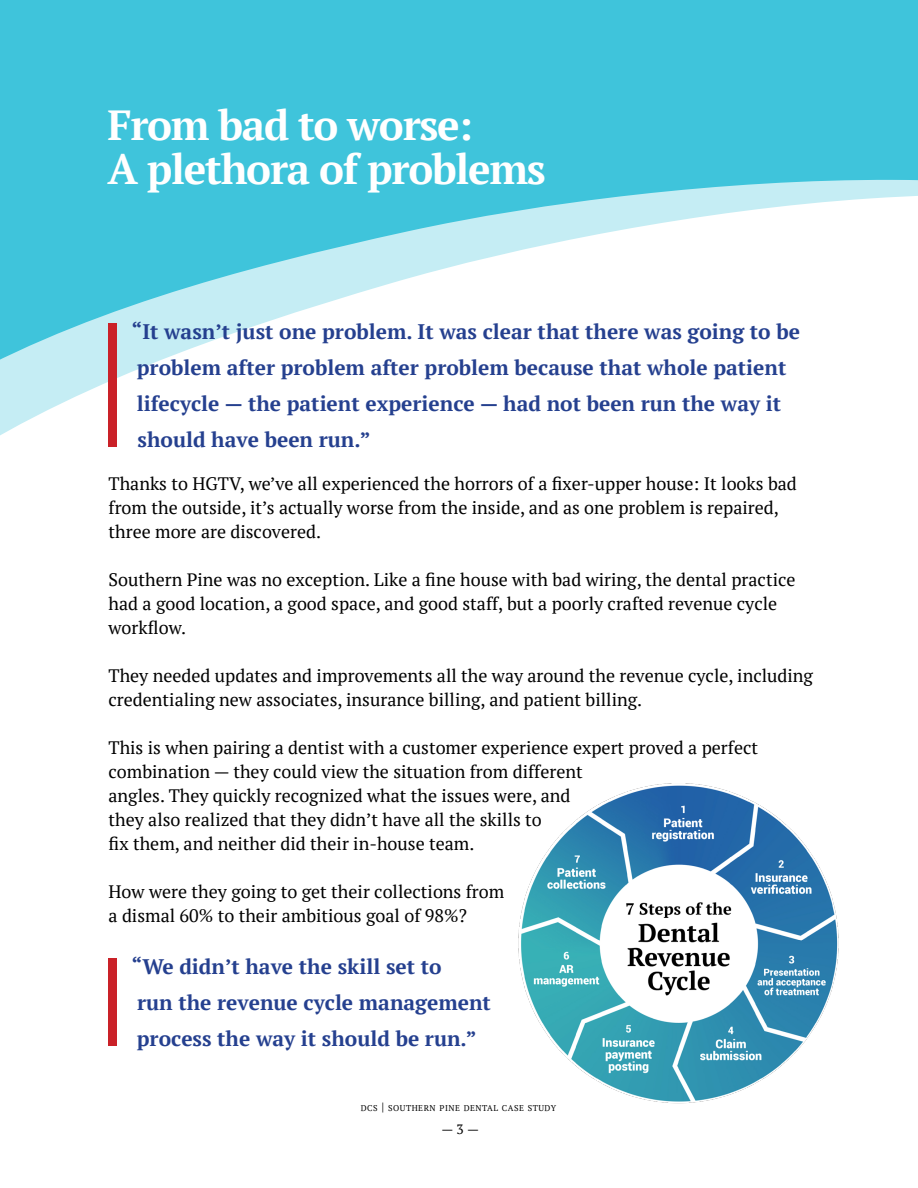
<style>
.page{position:relative;width:918px;height:1188px;background:#fff}
.page>*{position:absolute;margin:0;border:0;box-sizing:border-box;transform-origin:0 0}
.White_heading{font:700 42px/43.5px "PT Serif";letter-spacing:-.03em;color:#fff}
.t1{font:700 21px/36px "PT Serif";color:#25408f}
.t2{font:18px/24px "PT Serif";color:#000}
.t3{font:13.5px "PT Serif";color:#000}
.t4{font:8.4px "PT Serif";letter-spacing:.055em;color:#000}
.s1{font-size:12px}
</style>
<div class="page">
<div style="left:0;top:0;width:918px;height:460px;background:#3fc4db"></div>
<svg style="left:652px;top:180px;width:266px;height:13px;fill:#c5edf4"></svg>
<svg style="left:0;top:193px;width:918px;height:267px;fill:#fff"></svg>
<div style="left:108px;top:324px;width:9px;height:123px;background:#ca2128"></div>
<img style="left:518px;top:783px;width:321px;height:321px">
<div style="left:108px;top:959px;width:9px;height:87px;background:#ca2128"></div>
<p class="White_heading" style="left:107px;top:103px;width:440px">From bad to worse:<br>A plethora of problems</p>
<p class="t1" style="left:132px;top:313px;width:670px">“It wasn’t just one problem. It was clear that there was going to be problem after problem after problem because that whole patient lifecycle — the patient experience — had not been run the way it should have been run.”</p>
<p class="t2" style="left:109px;top:472px;width:690px">Thanks to HGTV, we’ve all experienced the horrors of a fixer-upper house: It looks bad from the outside, it’s actually worse from the inside, and as one problem is repaired, three more are discovered.</p>
<p class="t2" style="left:109px;top:568px;width:689px">Southern Pine was no exception. Like a fine house with bad wiring, the dental practice had a good location, a good space, and good staff, but a poorly crafted revenue cycle workflow.</p>
<p class="t2" style="left:109px;top:664px;width:706px">They needed updates and improvements all the way around the revenue cycle, including credentialing new associates, insurance billing, and patient billing.</p>
<p class="t2" style="left:109px;top:736px;width:651px">This is when pairing a dentist with a customer experience expert proved a perfect combination — they could view the situation from different<br>angles. They quickly recognized what the issues were, and<br>they also realized that they didn’t have all the skills to<br>fix them, and neither did their in-house team.</p>
<p class="t2" style="left:109px;top:880px;width:397px">How were they going to get their collections from a dismal 60% to their ambitious goal of 98%?</p>
<p class="t1" style="left:132px;top:948px;width:361px">“We didn’t have the skill set to<br>run the revenue cycle management process the way it should be run.”</p>
<p class="t4" style="left:361px;top:1103px;width:197px">DCS <span class="s1">|</span> SOUTHERN PINE DENTAL CASE STUDY</p>
<p class="t3" style="left:441px;top:1120px;width:39px">— 3 —</p>
</div>
